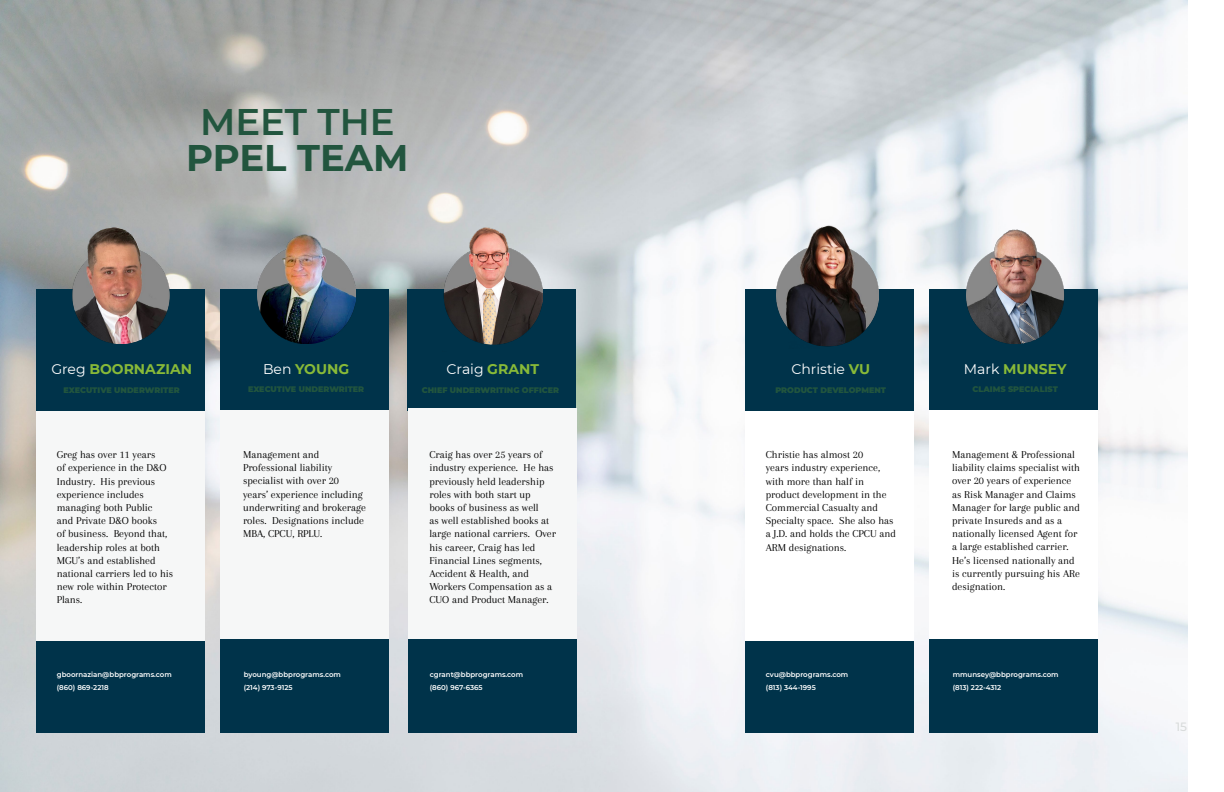
<style>
.page{position:relative;width:1224px;height:792px;background:#fff}
.page>*{position:absolute;margin:0;border:0;box-sizing:border-box;transform-origin:0 0}
.t1{font:700 37px "Montserrat";color:#22553e}
.t2{font:600 37px "Montserrat";color:#22553e}
.t3{font:700 14px "Montserrat";color:#89ba38}
.t4{font:14px "Montserrat";color:#fff}
.t5{font:500 12px "Montserrat";color:#d8dbdb}
.t6{font:11px/13.2px "Arapey";color:#000}
.t7{font:900 8px "Montserrat";color:#22553e}
.t8{font:600 7px "Montserrat";color:#fff}
.s1{font-weight:400;color:#fff}
.s2{font-weight:700;color:#89ba38}
</style>
<div class="page">
<img style="left:0;top:0;width:1188px;height:792px">
<div style="left:220px;top:639px;width:168px;height:94px;background:#00334a"></div>
<div style="left:36px;top:639px;width:168px;height:94px;background:#00334a"></div>
<div style="left:36px;top:409px;width:168px;height:232px;background:#f6f7f7"></div>
<div style="left:36px;top:289px;width:169px;height:122px;background:#00334a"></div>
<img style="left:57px;top:214px;width:119px;height:129px">
<div style="left:221px;top:409px;width:168px;height:230px;background:#f6f7f7"></div>
<div style="left:407px;top:289px;width:169px;height:122px;background:#00334a"></div>
<div style="left:408px;top:409px;width:168px;height:322px;background:#f6f7f7"></div>
<img style="left:442px;top:228px;width:100px;height:117px">
<div style="left:221px;top:289px;width:168px;height:121px;background:#00334a"></div>
<img style="left:258px;top:234px;width:98px;height:110px">
<div style="left:408px;top:639px;width:169px;height:94px;background:#00334a"></div>
<div style="left:929px;top:639px;width:169px;height:94px;background:#00334a"></div>
<div style="left:745px;top:639px;width:169px;height:94px;background:#00334a"></div>
<div style="left:745px;top:409px;width:169px;height:232px;background:#fff"></div>
<div style="left:745px;top:289px;width:169px;height:122px;background:#00334a"></div>
<img style="left:777px;top:224px;width:102px;height:123px">
<div style="left:930px;top:409px;width:168px;height:230px;background:#fff"></div>
<div style="left:930px;top:289px;width:168px;height:121px;background:#00334a"></div>
<img style="left:967px;top:223px;width:98px;height:120px">
<p class="t2" style="left:200px;top:96px;width:196px">MEET THE</p>
<p class="t1" style="left:186px;top:131px;width:224px">PPEL TEAM</p>
<p class="t3" style="left:51px;top:359px;width:142px"><span class="s1">Greg</span> BOORNAZIAN</p>
<p class="t7" style="left:64px;top:384px;width:118px">EXECUTIVE UNDERWRITER</p>
<p class="t3" style="left:263px;top:359px;width:88px"><span class="s1">Ben</span> YOUNG</p>
<p class="t7" style="left:248px;top:384px;width:118px">EXECUTIVE UNDERWRITER</p>
<p class="t4" style="left:446px;top:360px;width:94px">Craig <span class="s2">GRANT</span></p>
<p class="t7" style="left:422px;top:384px;width:139px">CHIEF UNDERWRITING OFFICER</p>
<p class="t4" style="left:791px;top:360px;width:80px">Christie <span class="s2">VU</span></p>
<p class="t7" style="left:775px;top:384px;width:112px">PRODUCT DEVELOPMENT</p>
<p class="t3" style="left:964px;top:359px;width:104px"><span class="s1">Mark</span> MUNSEY</p>
<p class="t7" style="left:973px;top:384px;width:87px">CLAIMS SPECIALIST</p>
<p class="t6" style="left:57px;top:448px;width:118px">Greg has over 11 years<br>of experience in the D&amp;O<br>Industry. His previous experience includes managing both Public<br>and Private D&amp;O books<br>of business. Beyond that, leadership roles at both<br>MGU’s and established national carriers led to his new role within Protector<br>Plans.</p>
<p class="t6" style="left:243px;top:448px;width:125px">Management and<br>Professional liability specialist with over 20 years’ experience including underwriting and brokerage roles. Designations include<br>MBA, CPCU, RPLU.</p>
<p class="t6" style="left:429px;top:448px;width:128px">Craig has over 25 years of industry experience. He has previously held leadership roles with both start up books of business as well<br>as well established books at large national carriers. Over his career, Craig has led<br>Financial Lines segments,<br>Accident &amp; Health, and<br>Workers Compensation as a<br>CUO and Product Manager.</p>
<p class="t6" style="left:766px;top:448px;width:132px">Christie has almost 20<br>years industry experience, with more than half in product development in the<br>Commercial Casualty and<br>Specialty space. She also has a J.D. and holds the CPCU and<br>ARM designations.</p>
<p class="t6" style="left:952px;top:448px;width:130px">Management &amp; Professional liability claims specialist with over 20 years of experience as Risk Manager and Claims<br>Manager for large public and private Insureds and as a nationally licensed Agent for a large established carrier.<br>He’s licensed nationally and is currently pursuing his ARe designation.</p>
<p class="t8" style="left:57px;top:670px;width:116px">gboornazian@bbprograms.com</p>
<p class="t8" style="left:57px;top:683px;width:53px">(860) 869-2218</p>
<p class="t8" style="left:244px;top:669px;width:99px">byoung@bbprograms.com</p>
<p class="t8" style="left:244px;top:682px;width:50px">(214) 973-9125</p>
<p class="t8" style="left:430px;top:670px;width:95px">cgrant@bbprograms.com</p>
<p class="t8" style="left:430px;top:683px;width:54px">(860) 967-6365</p>
<p class="t8" style="left:766px;top:670px;width:84px">cvu@bbprograms.com</p>
<p class="t8" style="left:766px;top:683px;width:51px">(813) 344-1995</p>
<p class="t8" style="left:953px;top:669px;width:107px">mmunsey@bbprograms.com</p>
<p class="t8" style="left:953px;top:682px;width:50px">(813) 222-4312</p>
<p class="t5" style="left:1176px;top:718px;width:13px">15</p>
</div>
